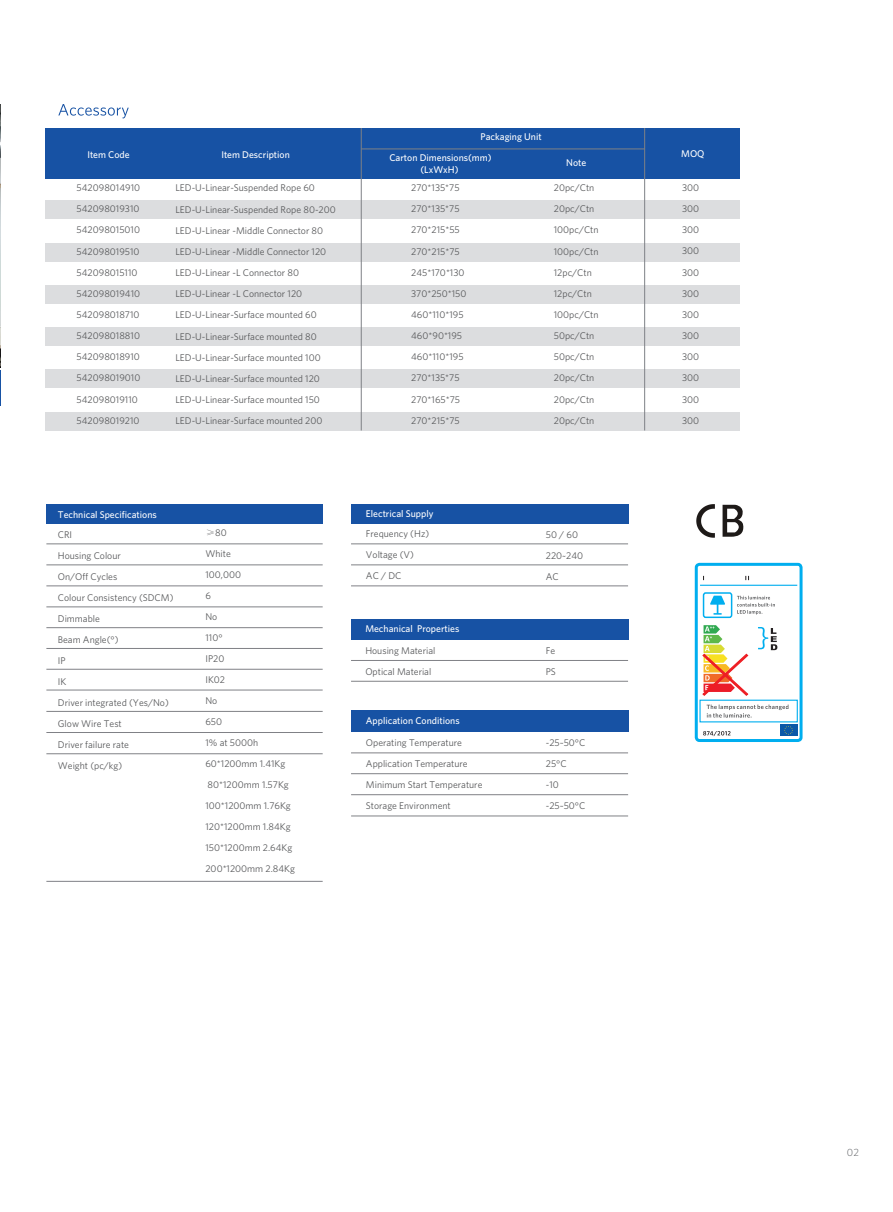
<style>
.page{position:relative;width:893px;height:1212px;background:#fff}
.page>*{position:absolute;margin:0;border:0;box-sizing:border-box;transform-origin:0 0}
.t1{font:300 10.5px "Whitney";color:#595b5f}
.t2{font:9.75px/21.1px "Whitney";color:#57585a}
.t3{font:500 9.75px/12px "Whitney";color:#fff;text-align:center}
.s1{font-family:"Adobe Song Std";font-weight:300}
</style>
<div class="page">
<img style="left:0;top:104px;width:1px;height:264px">
<div style="left:46px;top:504px;width:277px;height:20px;background:#1752a4"></div>
<hr style="left:46px;top:544px;width:277px;height:1px;background:#808186">
<hr style="left:46px;top:565px;width:277px;height:1px;background:#808186">
<hr style="left:46px;top:586px;width:277px;height:1px;background:#808186">
<hr style="left:46px;top:607px;width:277px;height:1px;background:#808186">
<hr style="left:46px;top:627px;width:277px;height:1px;background:#808186">
<hr style="left:46px;top:648px;width:277px;height:1px;background:#808186">
<hr style="left:46px;top:669px;width:277px;height:1px;background:#808186">
<hr style="left:46px;top:690px;width:277px;height:1px;background:#808186">
<hr style="left:46px;top:711px;width:277px;height:1px;background:#808186">
<hr style="left:46px;top:732px;width:277px;height:1px;background:#808186">
<hr style="left:46px;top:753px;width:277px;height:1px;background:#808186">
<hr style="left:46px;top:881px;width:277px;height:1px;background:#808186">
<svg style="left:696px;top:504px;width:19px;height:34px"></svg>
<svg style="left:722px;top:505px;width:21px;height:32px"></svg>
<div style="left:351px;top:504px;width:277px;height:20px;background:#1752a4"></div>
<hr style="left:351px;top:544px;width:277px;height:1px;background:#808186">
<hr style="left:351px;top:565px;width:277px;height:1px;background:#808186">
<hr style="left:351px;top:586px;width:277px;height:1px;background:#808186">
<div style="left:351px;top:619px;width:277px;height:21px;background:#1752a4"></div>
<hr style="left:351px;top:660px;width:277px;height:1px;background:#808186">
<hr style="left:351px;top:681px;width:277px;height:1px;background:#808186">
<div style="left:351px;top:710px;width:277px;height:21px;background:#1752a4"></div>
<hr style="left:351px;top:753px;width:277px;height:1px;background:#808186">
<hr style="left:351px;top:794px;width:277px;height:1px;background:#808186">
<hr style="left:351px;top:816px;width:277px;height:1px;background:#808186">
<hr style="left:351px;top:773px;width:277px;height:1px;background:#808186">
<div style="left:695px;top:563px;width:107px;height:179px;border:3px solid #00aeef;border-radius:3px"></div>
<hr style="left:700px;top:585px;width:97px;height:1px;background:#00aeef">
<svg style="left:737px;top:596px;width:38px;height:19px"></svg>
<div style="left:703px;top:592px;width:29px;height:26px;border:2px solid #00aeef;border-radius:2px"></div>
<svg style="left:702px;top:625px;width:47px;height:71px"></svg>
<div style="left:699px;top:700px;width:99px;height:22px;border:1px solid #00aeef"></div>
<svg style="left:707px;top:704px;width:81px;height:13px"></svg>
<div style="left:780px;top:724px;width:17px;height:12px;background:#0a58a8"></div>
<svg style="left:784px;top:726px;width:9px;height:9px"></svg>
<svg style="left:703px;top:731px;width:28px;height:5px"></svg>
<svg style="left:710px;top:596px;width:15px;height:19px"></svg>
<svg style="left:758px;top:627px;width:19px;height:23px"></svg>
<svg style="left:745px;top:576px;width:4px;height:4px"></svg>
<div style="left:45px;top:201px;width:695px;height:18px;background:#dcdddf"></div>
<div style="left:45px;top:243px;width:695px;height:19px;background:#dcdddf"></div>
<div style="left:45px;top:285px;width:695px;height:19px;background:#dcdddf"></div>
<div style="left:45px;top:327px;width:695px;height:19px;background:#dcdddf"></div>
<div style="left:45px;top:369px;width:695px;height:19px;background:#dcdddf"></div>
<div style="left:45px;top:412px;width:695px;height:18px;background:#dcdddf"></div>
<div style="left:45px;top:128px;width:695px;height:50px;background:#1752a4"></div>
<hr style="left:361px;top:128px;width:1px;height:302px;background:#7e8186">
<hr style="left:644px;top:128px;width:1px;height:302px;background:#7e8186">
<hr style="left:361px;top:149px;width:284px;height:1px;background:#7e8186">
<svg style="left:58px;top:104px;width:71px;height:14px"></svg>
<hr style="left:0;top:371px;width:1px;height:35px;background:#1752a4">
<p class="t3" style="left:87px;top:148px;width:44px">Item Code</p>
<p class="t2" style="left:77px;top:177px;width:65px">542098014910<br>542098019310<br>542098015010<br>542098019510<br>542098015110<br>542098019410<br>542098018710<br>542098018810<br>542098018910<br>542098019010<br>542098019110<br>542098019210</p>
<p class="t3" style="left:221px;top:148px;width:70px">Item Description</p>
<p class="t2" style="left:175px;top:177px;width:162px">LED-U-Linear-Suspended Rope 60<br>LED-U-Linear-Suspended Rope 80-200<br>LED-U-Linear -Middle Connector 80<br>LED-U-Linear -Middle Connector 120<br>LED-U-Linear -L Connector 80<br>LED-U-Linear -L Connector 120<br>LED-U-Linear-Surface mounted 60<br>LED-U-Linear-Surface mounted 80<br>LED-U-Linear-Surface mounted 100<br>LED-U-Linear-Surface mounted 120<br>LED-U-Linear-Surface mounted 150<br>LED-U-Linear-Surface mounted 200</p>
<p class="t3" style="left:480px;top:131px;width:63px">Packaging Unit</p>
<p class="t3" style="left:389px;top:151px;width:104px">Carton Dimensions(mm) (LxWxH)</p>
<p class="t2" style="left:411px;top:177px;width:57px">270*135*75<br>270*135*75<br>270*215*55<br>270*215*75<br>245*170*130<br>370*250*150<br>460*110*195<br>460*90*195<br>460*110*195<br>270*135*75<br>270*165*75<br>270*215*75</p>
<p class="t3" style="left:566px;top:157px;width:22px">Note</p>
<p class="t2" style="left:554px;top:177px;width:46px">20pc/Ctn<br>20pc/Ctn<br>100pc/Ctn<br>100pc/Ctn<br>12pc/Ctn<br>12pc/Ctn<br>100pc/Ctn<br>50pc/Ctn<br>50pc/Ctn<br>20pc/Ctn<br>20pc/Ctn<br>20pc/Ctn</p>
<p class="t3" style="left:58px;top:509px;width:100px">Technical Specifications</p>
<p class="t2" style="left:58px;top:523px;width:117px">CRI<br>Housing Colour<br>On/Off Cycles<br>Colour Consistency (SDCM)<br>Dimmable<br>Beam Angle(°)<br>IP<br>IK<br>Driver integrated (Yes/No)<br>Glow Wire Test<br>Driver failure rate<br>Weight (pc/kg)</p>
<p class="t2" style="left:205px;top:522px;width:91px"><span class="s1">≥</span>80<br>White<br>100,000<br>6<br>No<br>110°<br>IP20<br>IK02<br>No<br>650<br>1% at 5000h<br>60*1200mm 1.41Kg<br>80*1200mm 1.57Kg<br>100*1200mm 1.76Kg<br>120*1200mm 1.84Kg<br>150*1200mm 2.64Kg<br>200*1200mm 2.84Kg</p>
<p class="t3" style="left:366px;top:508px;width:69px">Electrical Supply</p>
<p class="t2" style="left:366px;top:523px;width:65px">Frequency (Hz)<br>Voltage (V)<br>AC / DC</p>
<p class="t2" style="left:546px;top:523px;width:39px">50 / 60<br>220~240<br>AC</p>
<p class="t3" style="left:365px;top:623px;width:96px">Mechanical Properties</p>
<p class="t2" style="left:365px;top:640px;width:72px">Housing Material<br>Optical Material</p>
<p class="t2" style="left:546px;top:640px;width:12px">Fe<br>PS</p>
<p class="t3" style="left:366px;top:715px;width:95px">Application Conditions</p>
<p class="t2" style="left:366px;top:732px;width:118px">Operating Temperature<br>Application Temperature<br>Minimum Start Temperature<br>Storage Environment</p>
<p class="t2" style="left:546px;top:732px;width:41px">-25~50°C<br>25°C<br>-10 -25~50°C</p>
<p class="t3" style="left:681px;top:148px;width:25px">MOQ</p>
<p class="t2" style="left:682px;top:177px;width:19px;text-align:justify">300<br>300<br>300<br>300<br>300<br>300<br>300<br>300<br>300<br>300<br>300<br>300</p>
<p class="t1" style="left:847px;top:1145px;width:14px">02</p>
</div>
